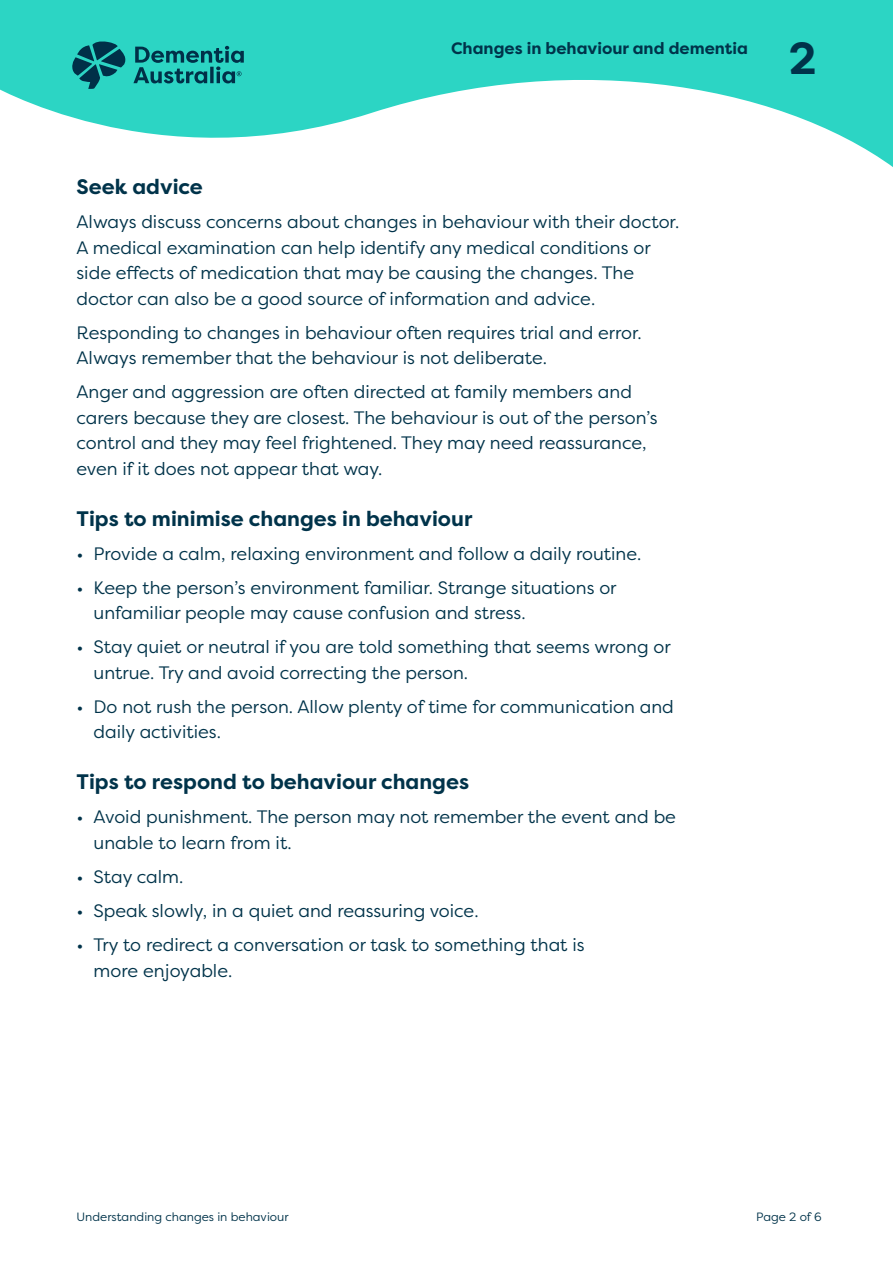
<style>
.page{position:relative;width:893px;height:1263px;background:#fff}
.page>*{position:absolute;margin:0;border:0;box-sizing:border-box;transform-origin:0 0}
.t1{font:700 45px "Filson Pro";color:#00334a}
.t2{font:700 21px "Filson Pro";color:#00334a}
.Body{font:18px/25.5px "Filson Pro";color:#00334a}
.t3{font:700 16.5px "Filson Pro";color:#00334a}
.t4{font:12px "Filson Pro";color:#00334a}
</style>
<div class="page">
<svg style="left:0;top:0;width:893px;height:167px;fill:#2cd5c4"></svg>
<svg style="left:72px;top:41px;width:172px;height:48px;background:#1d9d9a"></svg>
<p class="t3" style="left:451px;top:38px;width:298px">Changes in behaviour and dementia</p>
<h1 class="t1" style="left:789px;top:30px;width:29px">2</h1>
<h2 class="t2" style="left:77px;top:174px;width:128px">Seek advice</h2>
<p class="Body" style="left:77px;top:209px;width:604px">Always discuss concerns about changes in behaviour with their doctor.<br>A medical examination can help identify any medical conditions or side effects of medication that may be causing the changes. The doctor can also be a good source of information and advice.</p>
<p class="Body" style="left:77px;top:319px;width:567px">Responding to changes in behaviour often requires trial and error.<br>Always remember that the behaviour is not deliberate.</p>
<p class="Body" style="left:77px;top:379px;width:583px">Anger and aggression are often directed at family members and carers because they are closest. The behaviour is out of the person’s control and they may feel frightened. They may need reassurance, even if it does not appear that way.</p>
<h2 class="t2" style="left:77px;top:505px;width:397px">Tips to minimise changes in behaviour</h2>
<p class="Body" style="left:77px;top:540px;width:566px">• Provide a calm, relaxing environment and follow a daily routine.</p>
<p class="Body" style="left:94px;top:574px;width:525px;text-indent:-17px">• Keep the person’s environment familiar. Strange situations or unfamiliar people may cause confusion and stress.</p>
<p class="Body" style="left:94px;top:634px;width:579px;text-indent:-17px">• Stay quiet or neutral if you are told something that seems wrong or untrue. Try and avoid correcting the person.</p>
<p class="Body" style="left:94px;top:693px;width:582px;text-indent:-17px">• Do not rush the person. Allow plenty of time for communication and daily activities.</p>
<h2 class="t2" style="left:77px;top:769px;width:394px">Tips to respond to behaviour changes</h2>
<p class="Body" style="left:94px;top:804px;width:584px;text-indent:-17px">• Avoid punishment. The person may not remember the event and be unable to learn from it.</p>
<p class="Body" style="left:77px;top:863px;width:108px">• Stay calm.</p>
<p class="Body" style="left:77px;top:897px;width:404px">• Speak slowly, in a quiet and reassuring voice.</p>
<p class="Body" style="left:94px;top:931px;width:493px;text-indent:-17px">• Try to redirect a conversation or task to something that is more enjoyable.</p>
<p class="t4" style="left:77px;top:1209px;width:214px">Understanding changes in behaviour</p>
<p class="t4" style="left:756px;top:1209px;width:67px">Page 2 of 6</p>
</div>
